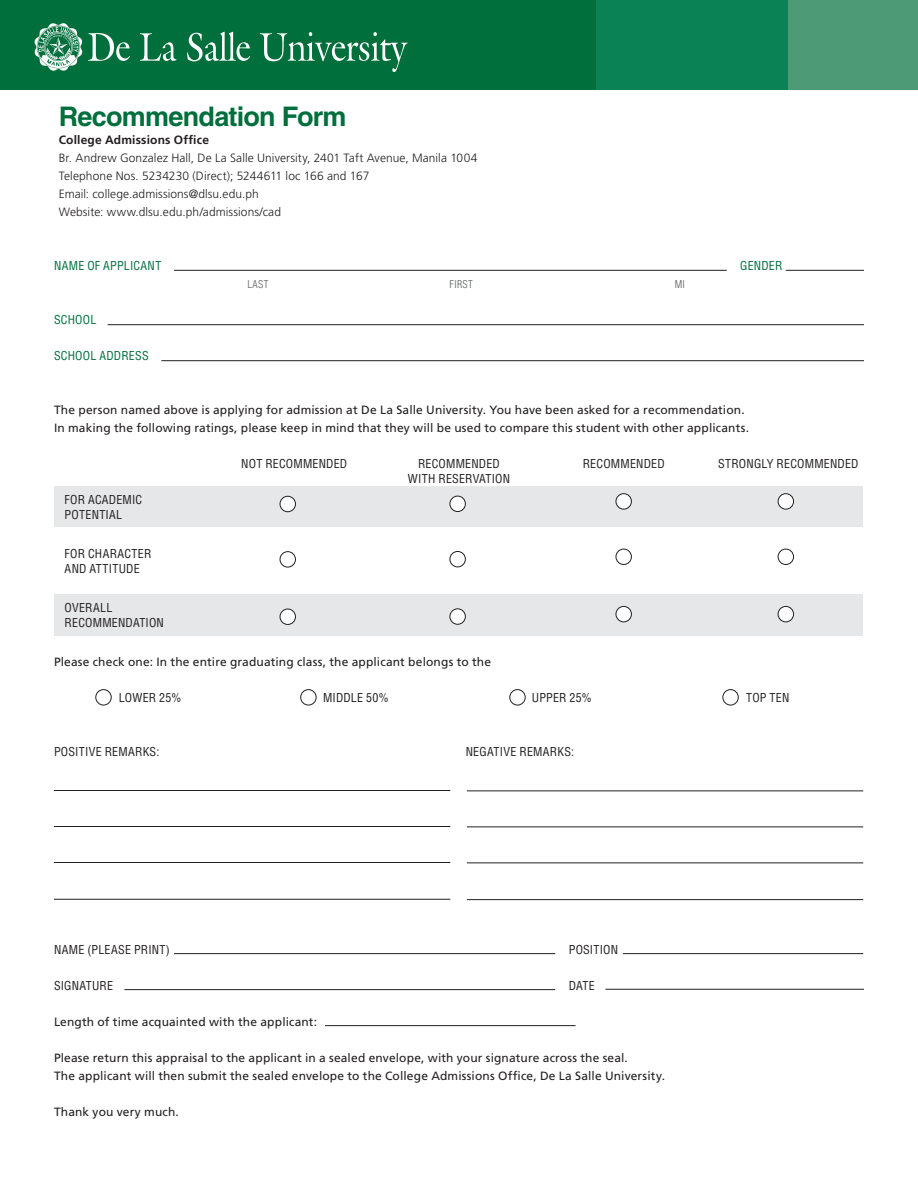
<style>
.page{position:relative;width:918px;height:1188px;background:#fff}
.page>*{position:absolute;margin:0;border:0;box-sizing:border-box;transform-origin:0 0}
.subhead{font:700 27px "Helvetica LT Std";letter-spacing:-.03em;color:#006f3c}
.Body_Text{font:12px/18px "Frutiger LT Std";letter-spacing:.01em;color:#231f20}
.Body_Text-2{font:300 12px "Frutiger LT Std";letter-spacing:.005em;color:#231f20}
.table_header{font:condensed 12px "Helvetica LT Std";letter-spacing:.015em;color:#231f20}
.subhead-2{font:condensed 12px "Helvetica LT Std";letter-spacing:.02em;color:#231f20}
.table_rows{font:condensed 12px/15px "Helvetica LT Std";letter-spacing:.02em;color:#231f20}
.subhead-3{font:condensed 12px "Helvetica LT Std";letter-spacing:.015em;color:#006f3c}
.Body_Text-3{font:700 12px "Frutiger LT Std";letter-spacing:.015em;color:#231f20}
.subhead-4{font:300 condensed 10.5px "Helvetica LT Std";letter-spacing:.03em;color:#57585a}
</style>
<div class="page">
<div style="left:55px;top:486px;width:808px;height:40px;background:#e6e7e9"></div>
<div style="left:55px;top:594px;width:808px;height:42px;background:#e6e7e9"></div>
<div style="left:0;top:0;width:603px;height:90px;background:#006f3c"></div>
<div style="left:596px;top:0;width:192px;height:90px;background:#0b8256"></div>
<div style="left:788px;top:0;width:130px;height:90px;background:#4d9a77"></div>
<hr style="left:174px;top:270px;width:553px;height:1px;background:#231f20">
<hr style="left:786px;top:270px;width:78px;height:1px;background:#231f20">
<hr style="left:108px;top:324px;width:756px;height:1px;background:#231f20">
<hr style="left:54px;top:790px;width:396px;height:1px;background:#231f20">
<hr style="left:467px;top:790px;width:396px;height:1px;background:#231f20">
<hr style="left:54px;top:862px;width:396px;height:1px;background:#231f20">
<hr style="left:54px;top:899px;width:396px;height:1px;background:#231f20">
<hr style="left:174px;top:953px;width:381px;height:1px;background:#231f20">
<hr style="left:124px;top:989px;width:431px;height:1px;background:#231f20">
<hr style="left:605px;top:989px;width:259px;height:1px;background:#231f20">
<hr style="left:623px;top:953px;width:240px;height:1px;background:#231f20">
<hr style="left:325px;top:1025px;width:251px;height:1px;background:#231f20">
<hr style="left:467px;top:862px;width:396px;height:1px;background:#231f20">
<hr style="left:467px;top:899px;width:396px;height:1px;background:#231f20">
<hr style="left:54px;top:826px;width:396px;height:1px;background:#231f20">
<hr style="left:467px;top:826px;width:396px;height:1px;background:#231f20">
<hr style="left:161px;top:360px;width:703px;height:1px;background:#231f20">
<svg style="left:35px;top:23px;width:47px;height:48px"></svg>
<svg style="left:88px;top:33px;width:42px;height:28px"></svg>
<svg style="left:140px;top:33px;width:37px;height:28px"></svg>
<svg style="left:187px;top:32px;width:63px;height:29px"></svg>
<svg style="left:260px;top:32px;width:148px;height:40px"></svg>
<div style="left:280px;top:496px;width:15px;height:16px;background:#fff;border-radius:50%"></div>
<div style="left:280px;top:496px;width:16px;height:16px;border:1px solid #231f20;border-radius:50%"></div>
<div style="left:450px;top:496px;width:15px;height:16px;background:#fff;border-radius:50%"></div>
<div style="left:450px;top:496px;width:16px;height:16px;border:1px solid #231f20;border-radius:50%"></div>
<div style="left:616px;top:494px;width:15px;height:15px;background:#fff;border-radius:50%"></div>
<div style="left:616px;top:493px;width:16px;height:17px;border:1px solid #231f20;border-radius:50%"></div>
<div style="left:778px;top:494px;width:16px;height:15px;background:#fff;border-radius:50%"></div>
<div style="left:778px;top:493px;width:16px;height:17px;border:1px solid #231f20;border-radius:50%"></div>
<div style="left:280px;top:551px;width:16px;height:16px;border:1px solid #231f20;border-radius:50%"></div>
<div style="left:450px;top:551px;width:16px;height:16px;border:1px solid #231f20;border-radius:50%"></div>
<div style="left:616px;top:549px;width:16px;height:16px;border:1px solid #231f20;border-radius:50%"></div>
<div style="left:778px;top:549px;width:16px;height:16px;border:1px solid #231f20;border-radius:50%"></div>
<div style="left:280px;top:609px;width:15px;height:15px;background:#fff;border-radius:50%"></div>
<div style="left:280px;top:609px;width:16px;height:16px;border:1px solid #231f20;border-radius:50%"></div>
<div style="left:95px;top:689px;width:17px;height:16px;border:1px solid #231f20;border-radius:50%"></div>
<div style="left:300px;top:689px;width:17px;height:16px;border:1px solid #231f20;border-radius:50%"></div>
<div style="left:509px;top:689px;width:17px;height:16px;border:1px solid #231f20;border-radius:50%"></div>
<div style="left:722px;top:689px;width:17px;height:16px;border:1px solid #231f20;border-radius:50%"></div>
<div style="left:450px;top:609px;width:15px;height:15px;background:#fff;border-radius:50%"></div>
<div style="left:450px;top:608px;width:16px;height:17px;border:1px solid #231f20;border-radius:50%"></div>
<div style="left:616px;top:606px;width:15px;height:16px;background:#fff;border-radius:50%"></div>
<div style="left:616px;top:606px;width:16px;height:16px;border:1px solid #231f20;border-radius:50%"></div>
<div style="left:778px;top:606px;width:16px;height:16px;background:#fff;border-radius:50%"></div>
<div style="left:778px;top:606px;width:16px;height:16px;border:1px solid #231f20;border-radius:50%"></div>
<p class="subhead" style="left:59px;top:100px;width:289px">Recommendation Form</p>
<p class="Body_Text-3" style="left:59px;top:133px;width:152px">College Admissions Office</p>
<p class="Body_Text-2" style="left:59px;top:151px;width:420px">Br. Andrew Gonzalez Hall, De La Salle University, 2401 Taft Avenue, Manila 1004</p>
<p class="Body_Text-2" style="left:59px;top:169px;width:312px">Telephone Nos. 5234230 (Direct); 5244611 loc 166 and 167</p>
<p class="Body_Text-2" style="left:59px;top:187px;width:202px">Email: college.admissions@dlsu.edu.ph</p>
<p class="Body_Text-2" style="left:59px;top:205px;width:224px">Website: www.dlsu.edu.ph/admissions/cad</p>
<p class="subhead-3" style="left:54px;top:258px;width:109px">NAME OF APPLICANT</p>
<p class="subhead-3" style="left:54px;top:312px;width:44px">SCHOOL</p>
<p class="subhead-3" style="left:54px;top:348px;width:96px">SCHOOL ADDRESS</p>
<p class="subhead-4" style="left:247px;top:278px;width:23px">LAST</p>
<p class="subhead-4" style="left:450px;top:278px;width:25px">FIRST</p>
<p class="subhead-4" style="left:675px;top:278px;width:12px">MI</p>
<p class="subhead-3" style="left:740px;top:258px;width:44px">GENDER</p>
<p class="Body_Text" style="left:54px;top:401px;width:697px">The person named above is applying for admission at De La Salle University. You have been asked for a recommendation.<br>In making the following ratings, please keep in mind that they will be used to compare this student with other applicants.</p>
<p class="table_rows" style="left:65px;top:492px;width:79px">FOR ACADEMIC<br>POTENTIAL</p>
<p class="table_rows" style="left:65px;top:546px;width:88px">FOR CHARACTER<br>AND ATTITUDE</p>
<p class="table_rows" style="left:65px;top:600px;width:101px">OVERALL<br>RECOMMENDATION</p>
<p class="table_header" style="left:241px;top:456px;width:108px">NOT RECOMMENDED</p>
<p class="table_header" style="left:418px;top:456px;width:83px">RECOMMENDED</p>
<p class="table_header" style="left:408px;top:471px;width:104px">WITH RESERVATION</p>
<p class="Body_Text" style="left:54px;top:653px;width:439px">Please check one: In the entire graduating class, the applicant belongs to the</p>
<p class="table_header" style="left:583px;top:456px;width:83px">RECOMMENDED</p>
<p class="table_header" style="left:718px;top:456px;width:142px">STRONGLY RECOMMENDED</p>
<p class="table_header" style="left:119px;top:690px;width:64px">LOWER 25%</p>
<p class="table_header" style="left:323px;top:690px;width:67px">MIDDLE 50%</p>
<p class="table_header" style="left:532px;top:690px;width:62px">UPPER 25%</p>
<p class="table_header" style="left:746px;top:690px;width:45px">TOP TEN</p>
<p class="subhead-2" style="left:54px;top:744px;width:107px">POSITIVE REMARKS:</p>
<p class="subhead-2" style="left:466px;top:744px;width:110px">NEGATIVE REMARKS:</p>
<p class="subhead-2" style="left:54px;top:942px;width:117px">NAME (PLEASE PRINT)</p>
<p class="subhead-2" style="left:54px;top:978px;width:61px">SIGNATURE</p>
<p class="subhead-2" style="left:569px;top:942px;width:51px">POSITION</p>
<p class="subhead-2" style="left:569px;top:978px;width:28px">DATE</p>
<p class="Body_Text" style="left:54px;top:1013px;width:265px">Length of time acquainted with the applicant:</p>
<p class="Body_Text" style="left:54px;top:1049px;width:613px">Please return this appraisal to the applicant in a sealed envelope, with your signature across the seal.<br>The applicant will then submit the sealed envelope to the College Admissions Office, De La Salle University.</p>
<p class="Body_Text" style="left:54px;top:1103px;width:126px">Thank you very much.</p>
</div>
